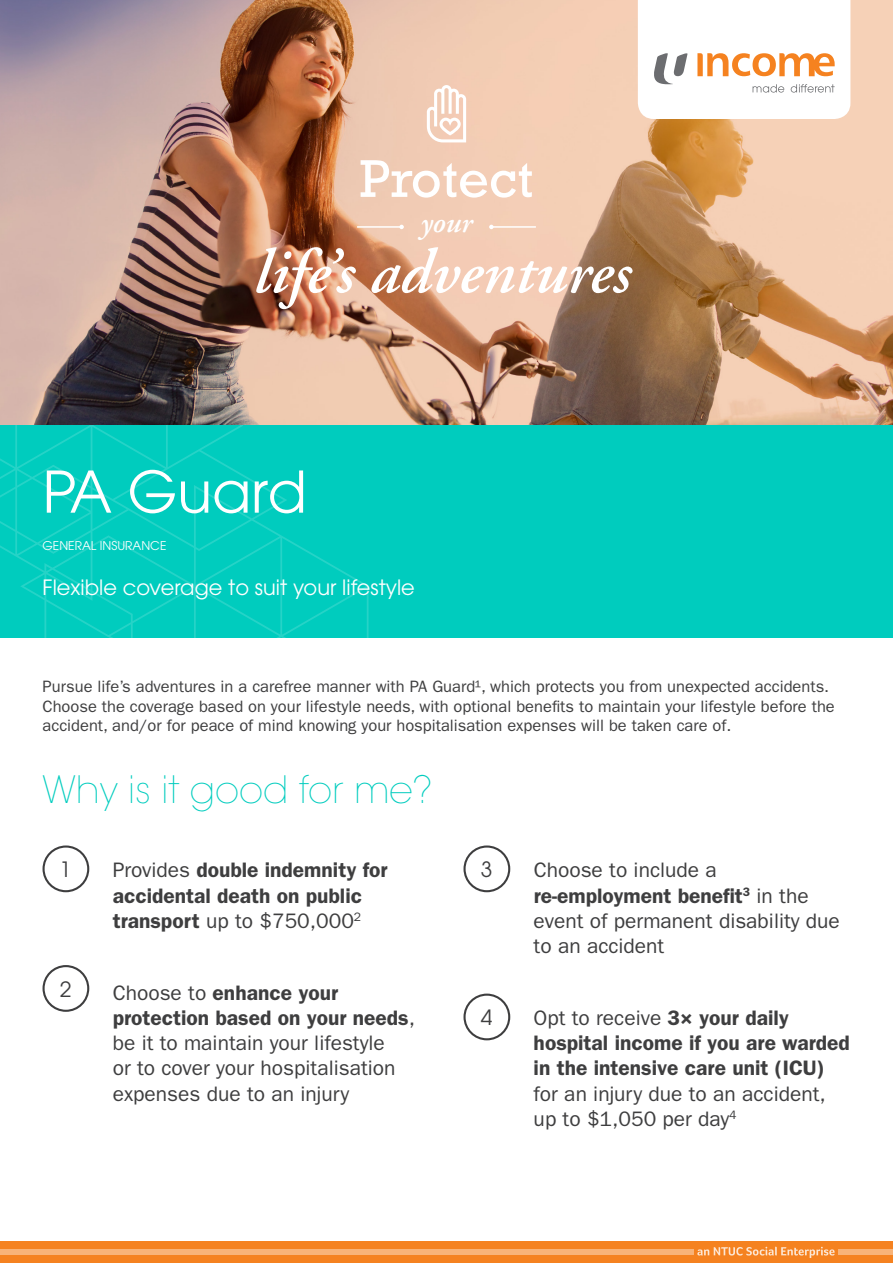
<style>
.page{position:relative;width:893px;height:1263px;background:#fff}
.page>*{position:absolute;margin:0;border:0;box-sizing:border-box;transform-origin:0 0}
.t1{font:italic 600 63px "Adobe Garamond";color:#fff}
.t2{font:57px "Avant Garde";color:#fff}
.t3{font:54px "Rockwell";color:#fff}
.t4{font:200 37.5px "Avant Garde";color:#00ccbe}
.t5{font:italic 600 30px "Adobe Garamond";color:#fff}
.t6{font:21px/25.2px "ITC Franklin Gothic Std";color:#3e3e3f}
.t7{font:600 21px/25.2px "ITC Franklin Gothic Std";color:#3e3e3f}
.t8{font:21px "Avant Garde";color:#fff}
.t9{font:21px "Avant Garde";color:#3e3e3f}
.t10{font:16.5px/19.8px "ITC Franklin Gothic Std";color:#3e3e3f}
.t11{font:12px "Avant Garde";color:#fff}
.s1{font-weight:400}
.s2{font-weight:600}
</style>
<div class="page">
<img style="left:0;top:0;width:893px;height:425px">
<div style="left:0;top:425px;width:893px;height:213px;background:#00ccbe"></div>
<svg style="left:0;top:425px;width:369px;height:213px"></svg>
<div style="left:43px;top:845px;width:46px;height:47px;border:2px solid #3e3e3f;border-radius:50%"></div>
<div style="left:463px;top:845px;width:47px;height:47px;border:2px solid #3e3e3f;border-radius:50%"></div>
<div style="left:43px;top:965px;width:46px;height:47px;border:2px solid #3e3e3f;border-radius:50%"></div>
<div style="left:463px;top:993px;width:47px;height:47px;border:2px solid #3e3e3f;border-radius:50%"></div>
<hr style="left:491px;top:226px;width:45px;height:2px;background:#fff">
<svg style="left:489px;top:225px;width:5px;height:4px"></svg>
<hr style="left:357px;top:226px;width:45px;height:2px;background:#fff">
<svg style="left:399px;top:225px;width:5px;height:4px"></svg>
<svg style="left:427px;top:85px;width:39px;height:57px"></svg>
<div style="left:0;top:1242px;width:893px;height:21px;background:#f58220"></div>
<svg style="left:638px;top:0;width:212px;height:119px"></svg>
<svg style="left:697px;top:1247px;width:138px;height:11px"></svg>
<div style="left:0;top:1249px;width:693px;height:6px;background:#f8b378"></div>
<div style="left:839px;top:1249px;width:54px;height:6px;background:#f8b378"></div>
<h3 class="t3" style="left:359px;top:148px;width:175px">Protect</h3>
<h3 class="t5" style="left:421px;top:206px;width:53px">your</h3>
<h1 class="t1" style="left:254px;top:238px;width:379px">life’s adventures</h1>
<h2 class="t2" style="left:43px;top:458px;width:266px">PA Guard</h2>
<p class="t11" style="left:43px;top:539px;width:125px">GENERAL INSURANCE</p>
<p class="t8" style="left:43px;top:575px;width:374px">Flexible coverage to suit your lifestyle</p>
<p class="t10" style="left:43px;top:676px;width:794px">Pursue life’s adventures in a carefree manner with PA Guard¹, which protects you from unexpected accidents.<br>Choose the coverage based on your lifestyle needs, with optional benefits to maintain your lifestyle before the accident, and/or for peace of mind knowing your hospitalisation expenses will be taken care of.</p>
<h3 class="t4" style="left:43px;top:767px;width:392px">Why is it good for me?</h3>
<p class="t9" style="left:60px;top:857px;width:13px">1</p>
<p class="t9" style="left:481px;top:857px;width:13px">3</p>
<p class="t7" style="left:113px;top:857px;width:276px"><span class="s1">Provides</span> double indemnity for accidental death on public transport <span class="s1">up to $750,000</span><sup>2</sup></p>
<p class="t9" style="left:60px;top:976px;width:13px">2</p>
<p class="t6" style="left:113px;top:980px;width:304px">Choose to <span class="s2">enhance your protection based on your needs</span>, be it to maintain your lifestyle<br>or to cover your hospitalisation expenses due to an injury</p>
<p class="t9" style="left:481px;top:1005px;width:13px">4</p>
<p class="t6" style="left:534px;top:858px;width:308px">Choose to include a <span class="s2">re-employment benefit</span><sup>3</sup> in the event of permanent disability due to an accident</p>
<p class="t7" style="left:534px;top:1005px;width:318px"><span class="s1">Opt to receive</span> 3× your daily hospital income if you are warded in the intensive care unit (ICU)</p>
<p class="t6" style="left:534px;top:1081px;width:294px">for an injury due to an accident, up to $1,050 per day<sup>4</sup></p>
</div>
